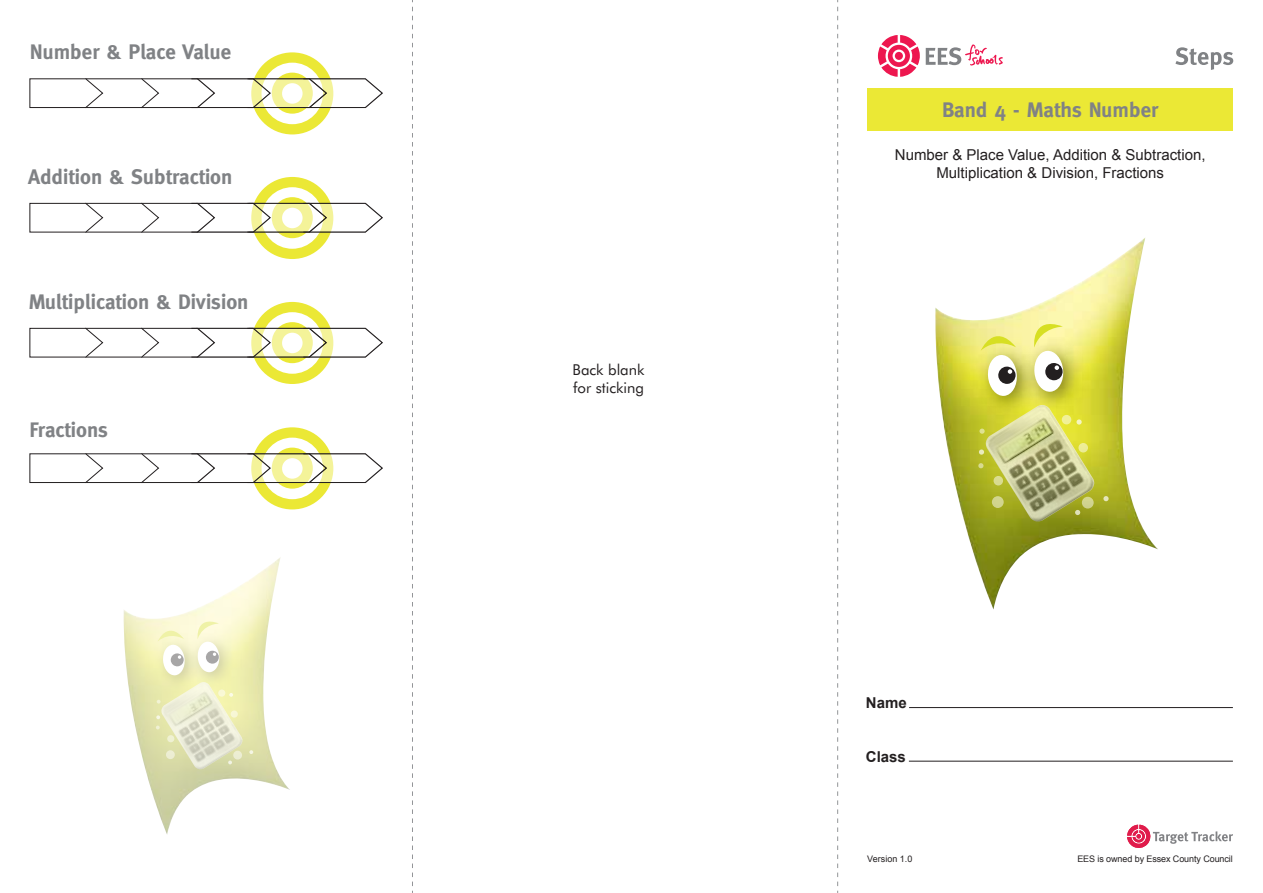
<style>
.page{position:relative;width:1263px;height:893px;background:#fff}
.page>*{position:absolute;margin:0;border:0;box-sizing:border-box;transform-origin:0 0}
.t1{font:700 21px "Meta";color:#808285}
.t2{font:15px/18px "Arial";color:#231f20;text-align:center}
.t3{font:15px/18px "Futura BT";color:#231f20}
.t4{font:700 15px "Arial";color:#231f20}
.t5{font:9px "Arial";letter-spacing:-.01em;color:#231f20}
</style>
<div class="page">
<svg style="left:412px;top:0;width:1px;height:893px"></svg>
<svg style="left:837px;top:0;width:1px;height:893px"></svg>
<img style="left:935px;top:238px;width:223px;height:372px">
<img style="left:968px;top:335px;width:46px;height:91px">
<img style="left:1014px;top:331px;width:79px;height:74px">
<svg style="left:981px;top:320px;width:37px;height:77px"></svg>
<svg style="left:1030px;top:315px;width:34px;height:77px"></svg>
<img style="left:985px;top:405px;width:109px;height:117px">
<svg style="left:1082px;top:497px;width:12px;height:12px"></svg>
<svg style="left:992px;top:496px;width:12px;height:12px"></svg>
<svg style="left:1076px;top:419px;width:6px;height:6px"></svg>
<svg style="left:978px;top:463px;width:5px;height:5px"></svg>
<svg style="left:1075px;top:510px;width:5px;height:5px"></svg>
<svg style="left:1103px;top:496px;width:5px;height:5px"></svg>
<svg style="left:979px;top:449px;width:5px;height:6px"></svg>
<svg style="left:979px;top:429px;width:6px;height:5px"></svg>
<div style="left:1078px;top:443px;width:10px;height:9px;background:#edec96;border-radius:50%"></div>
<div style="left:1062px;top:415px;width:9px;height:9px;background:#f1f097;border-radius:50%"></div>
<svg style="left:993px;top:476px;width:10px;height:9px"></svg>
<img style="left:123px;top:557px;width:167px;height:277px">
<img style="left:148px;top:630px;width:35px;height:67px">
<img style="left:183px;top:627px;width:58px;height:55px">
<svg style="left:158px;top:619px;width:27px;height:57px"></svg>
<svg style="left:195px;top:615px;width:25px;height:58px"></svg>
<img style="left:161px;top:682px;width:82px;height:88px">
<div style="left:233px;top:751px;width:9px;height:8px;background:#ebedd2;border-radius:50%"></div>
<svg style="left:166px;top:750px;width:9px;height:9px"></svg>
<svg style="left:229px;top:693px;width:4px;height:4px"></svg>
<svg style="left:156px;top:726px;width:4px;height:3px"></svg>
<svg style="left:228px;top:760px;width:4px;height:4px"></svg>
<svg style="left:249px;top:750px;width:4px;height:4px"></svg>
<svg style="left:156px;top:715px;width:4px;height:4px"></svg>
<svg style="left:157px;top:700px;width:4px;height:4px"></svg>
<div style="left:231px;top:710px;width:7px;height:8px;background:#f7f7d5;border-radius:50%"></div>
<div style="left:218px;top:689px;width:7px;height:8px;background:#f9f9d5;border-radius:50%"></div>
<div style="left:167px;top:735px;width:7px;height:7px;background:#eff1d3;border-radius:50%"></div>
<div style="left:251px;top:52px;width:82px;height:82px;background:#ebe835;border-radius:50%"></div>
<div style="left:262px;top:63px;width:61px;height:61px;background:#fff;border-radius:50%"></div>
<div style="left:272px;top:73px;width:41px;height:41px;background:#ebe835;border-radius:50%"></div>
<svg style="left:29px;top:78px;width:354px;height:31px"></svg>
<div style="left:251px;top:177px;width:82px;height:82px;background:#ebe835;border-radius:50%"></div>
<div style="left:262px;top:187px;width:61px;height:62px;background:#fff;border-radius:50%"></div>
<svg style="left:272px;top:197px;width:41px;height:41px"></svg>
<svg style="left:29px;top:203px;width:354px;height:30px"></svg>
<div style="left:251px;top:302px;width:82px;height:82px;background:#ebe835;border-radius:50%"></div>
<div style="left:262px;top:312px;width:61px;height:62px;background:#fff;border-radius:50%"></div>
<svg style="left:272px;top:322px;width:41px;height:41px"></svg>
<svg style="left:29px;top:328px;width:354px;height:30px"></svg>
<div style="left:251px;top:427px;width:82px;height:82px;background:#ebe835;border-radius:50%"></div>
<div style="left:262px;top:438px;width:61px;height:61px;background:#fff;border-radius:50%"></div>
<div style="left:272px;top:448px;width:41px;height:41px;background:#ebe835;border-radius:50%"></div>
<svg style="left:29px;top:453px;width:354px;height:31px"></svg>
<div style="left:867px;top:89px;width:366px;height:42px;background:#ebe835"></div>
<hr style="left:909px;top:707px;width:324px;height:1px;background:#231f20">
<hr style="left:909px;top:761px;width:324px;height:1px;background:#231f20">
<svg style="left:1127px;top:825px;width:106px;height:23px"></svg>
<svg style="left:1175px;top:47px;width:58px;height:23px"></svg>
<svg style="left:878px;top:35px;width:42px;height:42px"></svg>
<svg style="left:926px;top:44px;width:77px;height:22px"></svg>
<p class="t1" style="left:30px;top:39px;width:203px">Number &amp; Place Value</p>
<p class="t1" style="left:28px;top:165px;width:206px">Addition &amp; Subtraction</p>
<p class="t1" style="left:29px;top:289px;width:221px">Multiplication &amp; Division</p>
<p class="t1" style="left:29px;top:417px;width:80px">Fractions</p>
<p class="t3" style="left:573px;top:361px;width:74px">Back blank for sticking</p>
<p class="t1" style="left:942px;top:97px;width:218px">Band 4 - Maths Number</p>
<p class="t2" style="left:895px;top:146px;width:312px">Number &amp; Place Value, Addition &amp; Subtraction,<br>Multiplication &amp; Division, Fractions</p>
<p class="t4" style="left:866px;top:693px;width:42px">Name</p>
<p class="t4" style="left:866px;top:747px;width:42px">Class</p>
<p class="t5" style="left:867px;top:852px;width:47px">Version 1.0</p>
<p class="t5" style="left:1077px;top:852px;width:157px">EES is owned by Essex County Council</p>
</div>
